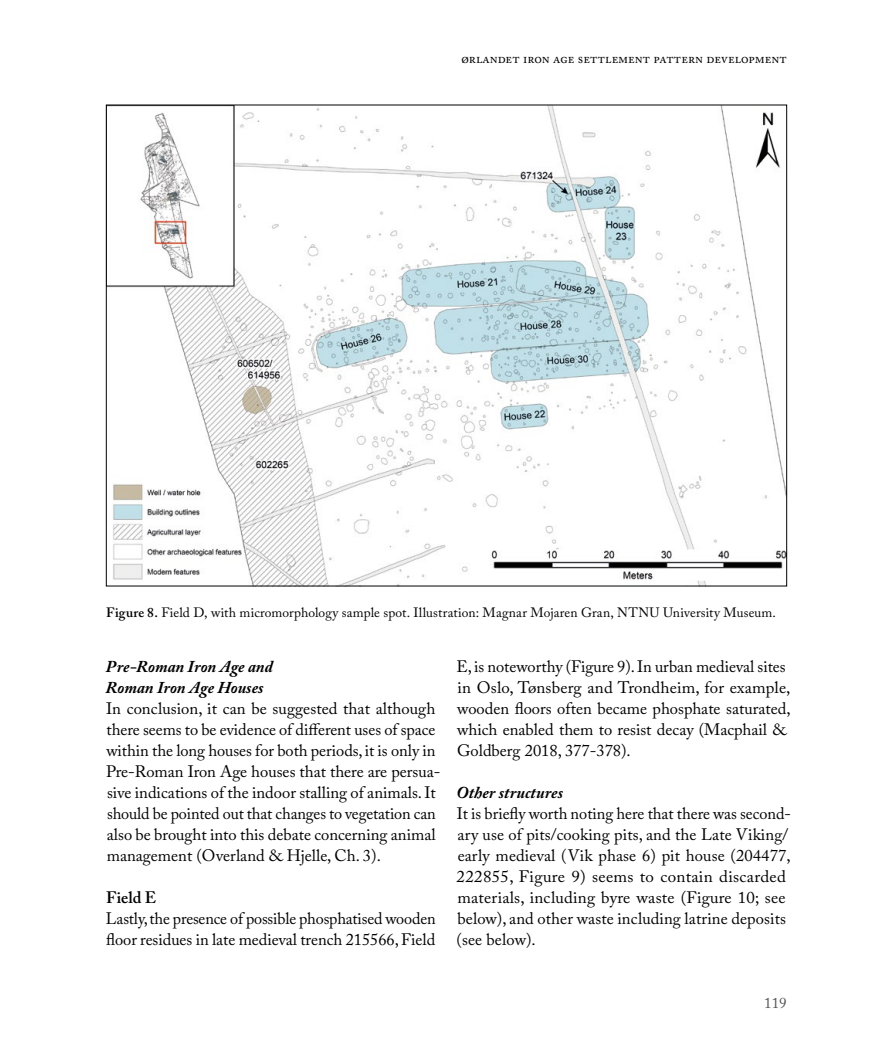
<style>
.page{position:relative;width:893px;height:1063px;background:#fff}
.page>*{position:absolute;margin:0;border:0;box-sizing:border-box;transform-origin:0 0}
.t1{font:16.5px/21px "Adobe Caslon Pro";color:#000}
.t2{font:italic 700 16.5px/21px "Adobe Caslon Pro";color:#000}
.t3{font:600 16.5px "Adobe Caslon Pro";color:#000}
.t4{font:15px "Adobe Caslon Pro";color:#565655}
.t5{font:13.5px "Adobe Caslon Pro";letter-spacing:.025em;color:#000}
.t6{font:13.5px "Adobe Caslon Pro";letter-spacing:.005em;color:#000}
.s1{font-weight:600}
</style>
<div class="page">
<img style="left:108px;top:107px;width:677px;height:477px">
<p class="t6" style="left:461px;top:50px;width:327px">Ørlandet Iron Age settlement pattern development</p>
<p class="t5" style="left:106px;top:604px;width:671px"><span class="s1">Figure 8.</span> Field D, with micromorphology sample spot. Illustration: M agnar Mojaren Gran, NTNU University Museum.</p>
<p class="t2" style="left:106px;top:656px;width:168px">Pre-Roman Iron Age and<br>Roman Iron Age Houses</p>
<p class="t1" style="left:106px;top:698px;width:336px">In conclusion, it can be suggested that although there seems to be evidence of different uses of space within the long houses for both periods, it is only in Pre-Roman Iron Age houses that there are persua&shy;sive indications of the indoor stalling of animals. It should be pointed out that changes to vegetation can also be brought into this debate concerning animal management (Overland &amp; Hjelle, Ch. 3).</p>
<p class="t3" style="left:106px;top:888px;width:52px">Field E</p>
<p class="t1" style="left:106px;top:908px;width:331px">Lastly, the presence of possible phosphatised wooden floor residues in late medieval trench 215566, Field</p>
<p class="t1" style="left:456px;top:656px;width:335px">E, is noteworthy (Figure 9). In urban medieval sites in Oslo, Tønsberg and Trondheim, for example, wooden floors often became phosphate saturated, which enabled them to resist decay (Macphail &amp; Goldberg 2018, 377-378).</p>
<p class="t2" style="left:456px;top:782px;width:108px">Other structures</p>
<p class="t1" style="left:456px;top:803px;width:336px">It is briefly worth noting here that there was second&shy;ary use of pits/cooking pits, and the Late Viking/ early medieval (Vik phase 6) pit house (204477, 222855, Figure 9) seems to contain discarded materials, including byre waste (Figure 10; see below), and other waste including latrine deposits (see below).</p>
<p class="t4" style="left:764px;top:994px;width:24px">119</p>
</div>
